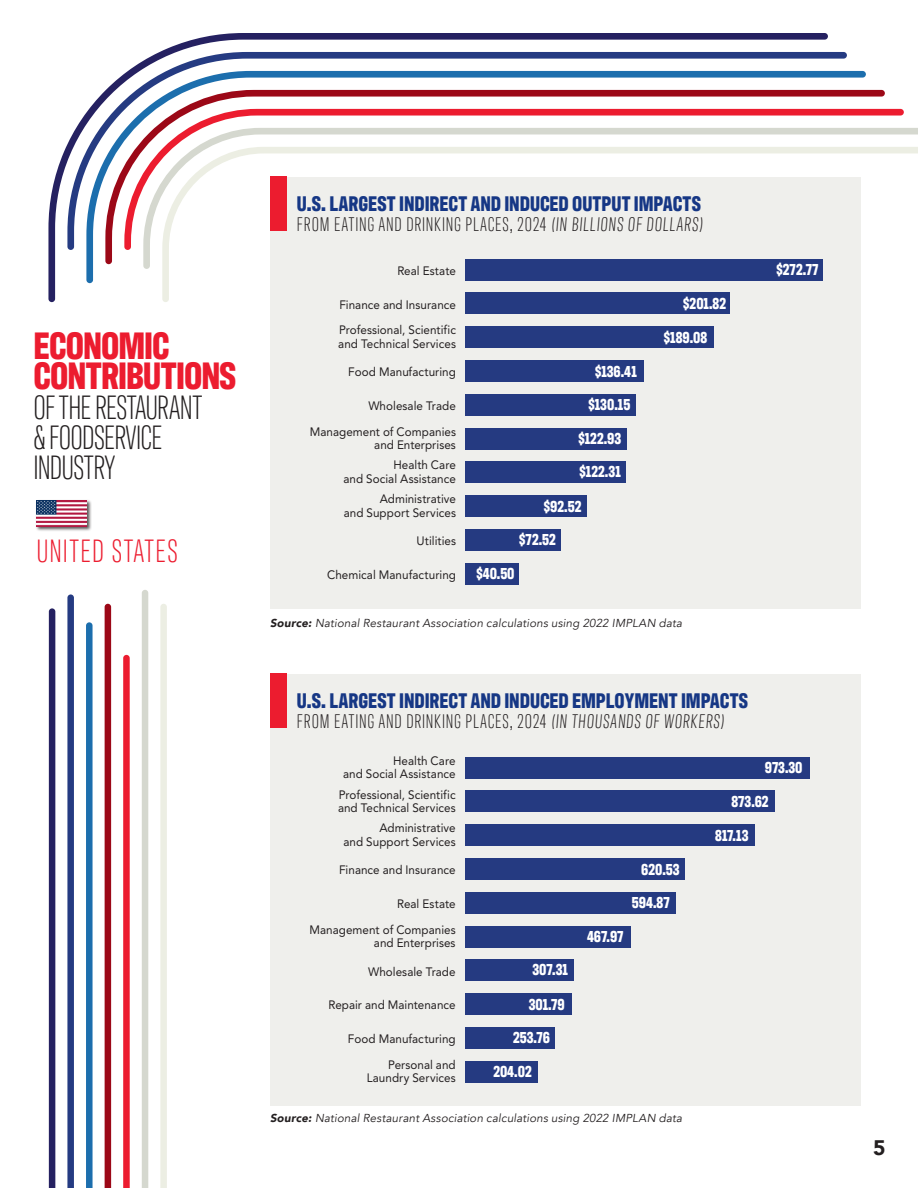
<style>
.page{position:relative;width:918px;height:1188px;background:#fff}
.page>*{position:absolute;margin:0;border:0;box-sizing:border-box;transform-origin:0 0}
.t1{font:700 39px/30px "Antarctican Headline";letter-spacing:-.02em;color:#ec1c2f}
.t2{font:300 34.5px/30px "Antarctican Headline";letter-spacing:-.02em;color:#231f20}
.t3{font:300 33px "Antarctican Headline";letter-spacing:.045em;color:#ec1c2f}
.t4{font:700 21.6px "Antarctican Headline";color:#163785}
.t5{font:900 21px "Avenir";color:#231f20}
.t6{font:300 20.1px "Antarctican Headline";letter-spacing:.045em;color:#231f20}
.t7{font:700 16.2px/33.6px "Antarctican Headline";color:#fff;scale:.96 1}
.t8{font:12.15px/13.5px "Avenir";letter-spacing:.005em;color:#231f20;text-align:right;scale:.96 1}
.t9{font:italic 11.55px "Avenir";letter-spacing:.015em;color:#231f20}
.s1{font-weight:900}
</style>
<div class="page">
<svg style="left:48px;top:33px;width:780px;height:269px"></svg>
<svg style="left:162px;top:147px;width:756px;height:155px"></svg>
<svg style="left:67px;top:52px;width:780px;height:198px"></svg>
<div style="left:49px;top:608px;width:6px;height:580px;background:#252161"></div>
<svg style="left:67px;top:594px;width:7px;height:594px;background:#34498a"></svg>
<svg style="left:86px;top:622px;width:7px;height:566px;background:#2c78b2"></svg>
<div style="left:105px;top:604px;width:6px;height:584px;background:#9c0817"></div>
<svg style="left:123px;top:655px;width:7px;height:533px;background:#ed2c3d"></svg>
<div style="left:142px;top:590px;width:6px;height:598px;background:#d5d8cf"></div>
<svg style="left:160px;top:604px;width:7px;height:584px;background:#edefe4"></svg>
<div style="left:270px;top:177px;width:590px;height:431px;background:#efefec"></div>
<div style="left:270px;top:674px;width:590px;height:431px;background:#efefec"></div>
<div style="left:270px;top:177px;width:16px;height:54px;background:#ec1c2f"></div>
<div style="left:270px;top:674px;width:16px;height:54px;background:#ec1c2f"></div>
<div style="left:465px;top:259px;width:358px;height:21px;background:#253a81"></div>
<div style="left:465px;top:293px;width:265px;height:21px;background:#253a81"></div>
<div style="left:465px;top:326px;width:248px;height:22px;background:#253a81"></div>
<div style="left:465px;top:360px;width:179px;height:22px;background:#253a81"></div>
<div style="left:465px;top:394px;width:171px;height:22px;background:#253a81"></div>
<div style="left:465px;top:428px;width:162px;height:21px;background:#253a81"></div>
<div style="left:465px;top:462px;width:161px;height:21px;background:#253a81"></div>
<div style="left:465px;top:495px;width:122px;height:22px;background:#253a81"></div>
<div style="left:465px;top:529px;width:96px;height:22px;background:#253a81"></div>
<div style="left:465px;top:563px;width:54px;height:22px;background:#253a81"></div>
<div style="left:465px;top:757px;width:345px;height:21px;background:#253a81"></div>
<div style="left:465px;top:791px;width:309px;height:21px;background:#253a81"></div>
<div style="left:465px;top:824px;width:289px;height:22px;background:#253a81"></div>
<div style="left:465px;top:858px;width:220px;height:22px;background:#253a81"></div>
<div style="left:465px;top:892px;width:211px;height:22px;background:#253a81"></div>
<div style="left:465px;top:926px;width:166px;height:21px;background:#253a81"></div>
<div style="left:465px;top:960px;width:109px;height:21px;background:#253a81"></div>
<div style="left:465px;top:993px;width:107px;height:22px;background:#253a81"></div>
<div style="left:465px;top:1027px;width:90px;height:22px;background:#253a81"></div>
<div style="left:465px;top:1061px;width:72px;height:21px;background:#253a81"></div>
<div style="left:35px;top:499px;width:57px;height:32px;background:#231f20;opacity:.75"></div>
<img style="left:37px;top:500px;width:50px;height:27px">
<p class="t1" style="left:34px;top:328px;width:204px">ECONOMIC<br>CONTRIBUTIONS</p>
<p class="t2" style="left:34px;top:390px;width:170px">OF THE RESTAURANT &amp; FOODSERVICE<br>INDUSTRY</p>
<p class="t3" style="left:36px;top:529px;width:143px">UNITED STATES</p>
<p class="t4" style="left:297px;top:188px;width:406px">U.S. LARGEST INDIRECT AND INDUCED OUTPUT IMPACTS</p>
<p class="t6" style="left:297px;top:211px;width:409px">FROM EATING AND DRINKING PLACES, 2024 (IN BILLIONS OF DOLLARS)</p>
<p class="t8" style="left:397px;top:264px;width:63px">Real Estate</p>
<p class="t7" style="left:776px;top:252px;width:45px">$272.77</p>
<p class="t7" style="left:664px;top:286px;width:66px;text-indent:19px">$201.82 $189.08</p>
<p class="t7" style="left:595px;top:353px;width:45px">$136.41</p>
<p class="t7" style="left:589px;top:387px;width:45px">$130.15</p>
<p class="t7" style="left:578px;top:420px;width:46px">$122.93</p>
<p class="t7" style="left:580px;top:454px;width:44px">$122.31</p>
<p class="t7" style="left:544px;top:489px;width:41px">$92.52</p>
<p class="t7" style="left:519px;top:522px;width:40px">$72.52</p>
<p class="t7" style="left:476px;top:555px;width:41px">$40.50</p>
<p class="t8" style="left:339px;top:297px;width:123px">Finance and Insurance</p>
<p class="t8" style="left:338px;top:323px;width:124px;text-align:left">Professional, Scientific and Technical Services</p>
<p class="t8" style="left:348px;top:365px;width:114px">Food Manufacturing</p>
<p class="t8" style="left:368px;top:399px;width:93px">Wholesale Trade</p>
<p class="t8" style="left:310px;top:424px;width:154px">Management of Companies and Enterprises</p>
<p class="t8" style="left:344px;top:458px;width:119px">Health Care<br>and Social Assistance</p>
<p class="t8" style="left:344px;top:492px;width:118px">Administrative<br>and Support Services</p>
<p class="t8" style="left:417px;top:534px;width:42px">Utilities</p>
<p class="t8" style="left:327px;top:568px;width:136px">Chemical Manufacturing</p>
<p class="t9" style="left:270px;top:616px;width:414px"><span class="s1">Source:</span> National Restaurant Association calculations using 2022 IMPLAN data</p>
<p class="t4" style="left:297px;top:685px;width:453px">U.S. LARGEST INDIRECT AND INDUCED EMPLOYMENT IMPACTS</p>
<p class="t6" style="left:297px;top:708px;width:431px">FROM EATING AND DRINKING PLACES, 2024 (IN THOUSANDS OF WORKERS)</p>
<p class="t8" style="left:343px;top:753px;width:119px">Health Care<br>and Social Assistance</p>
<p class="t7" style="left:765px;top:750px;width:41px">973.30</p>
<p class="t7" style="left:731px;top:784px;width:40px">873.62</p>
<p class="t7" style="left:715px;top:817px;width:36px">817.13</p>
<p class="t7" style="left:632px;top:851px;width:51px;text-indent:10px">620.53<br>594.87</p>
<p class="t7" style="left:587px;top:918px;width:40px">467.97</p>
<p class="t7" style="left:533px;top:952px;width:38px">307.31</p>
<p class="t7" style="left:529px;top:987px;width:39px">301.79</p>
<p class="t7" style="left:513px;top:1020px;width:40px">253.76</p>
<p class="t7" style="left:493px;top:1053px;width:41px">204.02</p>
<p class="t8" style="left:338px;top:787px;width:124px;text-align:left">Professional, Scientific and Technical Services</p>
<p class="t8" style="left:343px;top:821px;width:118px">Administrative<br>and Support Services</p>
<p class="t8" style="left:339px;top:863px;width:123px">Finance and Insurance</p>
<p class="t8" style="left:397px;top:897px;width:63px">Real Estate</p>
<p class="t8" style="left:310px;top:922px;width:154px">Management of Companies and Enterprises</p>
<p class="t8" style="left:368px;top:964px;width:93px">Wholesale Trade</p>
<p class="t8" style="left:328px;top:998px;width:134px">Repair and Maintenance</p>
<p class="t8" style="left:348px;top:1032px;width:114px">Food Manufacturing</p>
<p class="t8" style="left:367px;top:1057px;width:94px">Personal and<br>Laundry Services</p>
<p class="t9" style="left:270px;top:1112px;width:414px"><span class="s1">Source:</span> National Restaurant Association calculations using 2022 IMPLAN data</p>
<h3 class="t5" style="left:873px;top:1130px;width:14px">5</h3>
</div>
